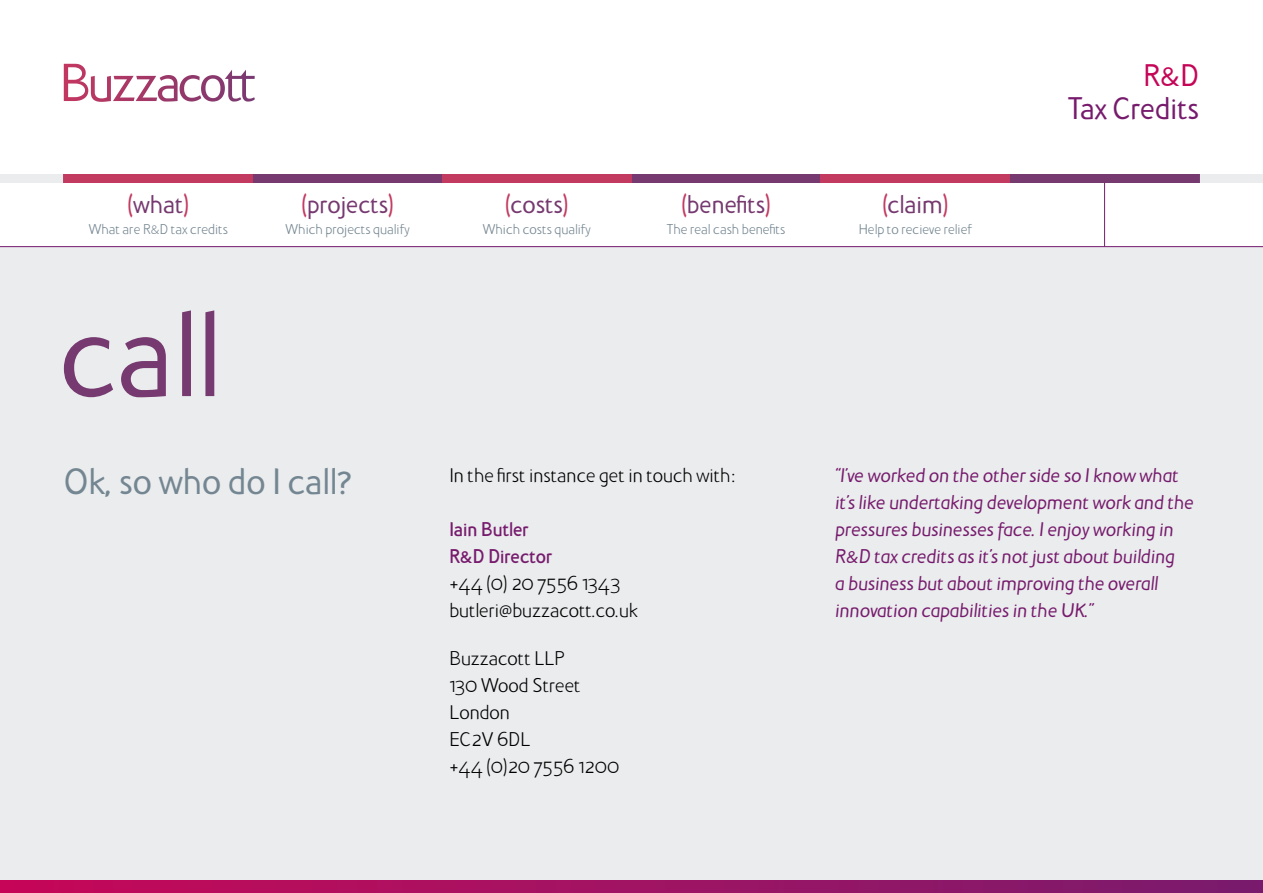
<style>
.page{position:relative;width:1263px;height:893px;background:#fff}
.page>*{position:absolute;margin:0;border:0;box-sizing:border-box;transform-origin:0 0}
.t1{font:127.5px "Buzzacott Sans 55";color:#763970}
.t2{font:39px "Buzzacott Sans 55";color:#748691}
.t3{font:33px "Buzzacott Sans 55";color:#771b6d}
.t4{font:33px "Buzzacott Sans 55";color:#c50557}
.t5{font:27px "Buzzacott Sans 55";color:#763970}
.t6{font:21px/27px "Buzzacott Sans 56";color:#771b6d}
.t7{font:21px/27px "Buzzacott Sans 45";color:#000}
.t8{font:21px/27px "Buzzacott Sans 65";color:#771b6d}
.t9{font:15px "Buzzacott Sans 45";color:#748691}
.s1{color:#c33a61}
</style>
<div class="page">
<div style="left:0;top:247px;width:1263px;height:646px;background:#eaecee"></div>
<svg style="left:64px;top:64px;width:191px;height:38px"></svg>
<div style="left:64px;top:174px;width:189px;height:9px;background:#c33a61"></div>
<div style="left:253px;top:174px;width:189px;height:9px;background:#763970"></div>
<div style="left:631px;top:174px;width:190px;height:9px;background:#763970"></div>
<div style="left:1010px;top:174px;width:189px;height:9px;background:#763970"></div>
<div style="left:1199px;top:174px;width:64px;height:9px;background:#eaecee"></div>
<div style="left:0;top:174px;width:64px;height:9px;background:#eaecee"></div>
<div style="left:442px;top:174px;width:189px;height:9px;background:#c33a61"></div>
<div style="left:821px;top:174px;width:189px;height:9px;background:#c33a61"></div>
<svg style="left:1px;top:880px;width:1262px;height:13px;background:#a01262"></svg>
<hr style="left:1104px;top:183px;width:1px;height:64px;background:#771b6d">
<hr style="left:0;top:246px;width:1263px;height:1px;background:#771b6d">
<p class="t5" style="left:128px;top:189px;width:63px"><span class="s1">(</span>what<span class="s1">)</span></p>
<p class="t9" style="left:89px;top:218px;width:141px">What are R&amp;D tax credits</p>
<h1 class="t1" style="left:60px;top:284px;width:162px">call</h1>
<p class="t5" style="left:301px;top:189px;width:94px"><span class="s1">(</span>projects<span class="s1">)</span></p>
<p class="t9" style="left:286px;top:218px;width:125px">Which projects qualify</p>
<p class="t5" style="left:505px;top:189px;width:65px"><span class="s1">(</span>costs<span class="s1">)</span></p>
<p class="t9" style="left:483px;top:218px;width:110px">Which costs qualify</p>
<p class="t5" style="left:681px;top:189px;width:91px"><span class="s1">(</span>benefits<span class="s1">)</span></p>
<p class="t9" style="left:667px;top:218px;width:120px">The real cash benefits</p>
<h2 class="t2" style="left:64px;top:460px;width:290px">Ok, so who do I call?</h2>
<p class="t7" style="left:449px;top:461px;width:288px">In the first instance get in touch with:</p>
<p class="t8" style="left:449px;top:517px;width:104px">Iain Butler<br>R&amp;D Director</p>
<p class="t7" style="left:449px;top:569px;width:190px">+44 (0) 20 7556 1343 butleri@buzzacott.co.uk</p>
<p class="t7" style="left:449px;top:644px;width:171px">Buzzacott LLP<br>130 Wood Street<br>London<br>EC2V 6DL<br>+44 (0)20 7556 1200</p>
<p class="t5" style="left:882px;top:189px;width:67px"><span class="s1">(</span>claim<span class="s1">)</span></p>
<p class="t9" style="left:859px;top:218px;width:115px">Help to recieve relief</p>
<h3 class="t4" style="left:1143px;top:57px;width:57px">R&amp;D</h3>
<h3 class="t3" style="left:1068px;top:90px;width:132px">Tax Credits</h3>
<p class="t6" style="left:835px;top:463px;width:360px">“I’ve worked on the other side so I know what it’s like undertaking development work and the pressures businesses face. I enjoy working in R&amp;D tax credits as it’s not just about building<br>a business but about improving the overall innovation capabilities in the UK.”</p>
</div>
